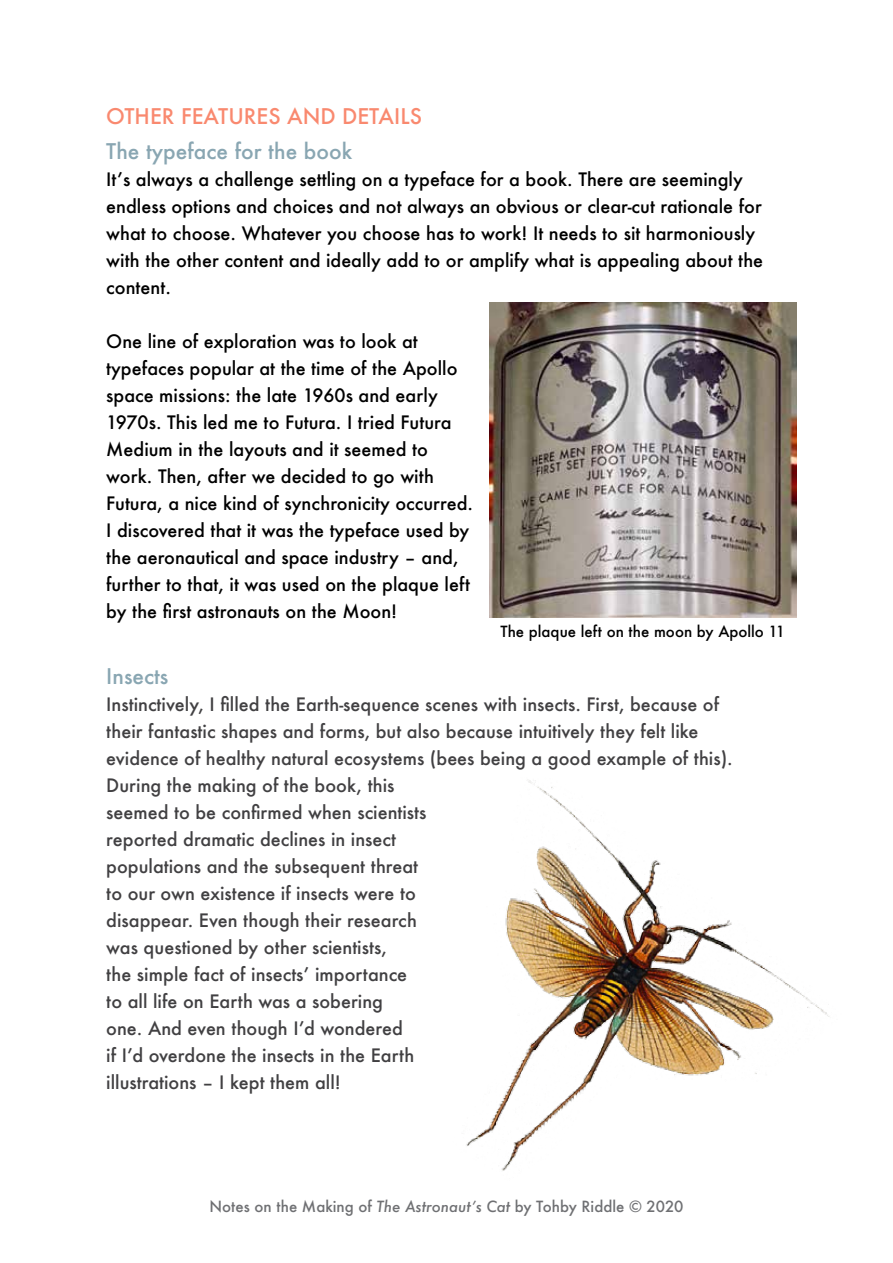
<style>
.page{position:relative;width:893px;height:1263px;background:#fff}
.page>*{position:absolute;margin:0;border:0;box-sizing:border-box;transform-origin:0 0}
.t1{font:500 21px "Futura";color:#89a6b2}
.t2{font:500 21px "Futura";color:#f9896f}
.t3{font:500 18px/27px "Futura";color:#000}
.t4{font:500 18px/27px "Futura";color:#414042}
.t5{font:500 15px "Futura";color:#6f7073}
.t6{font:500 15px "Futura";color:#000}
.s1{font-style:italic}
</style>
<div class="page">
<img style="left:466px;top:780px;width:364px;height:391px">
<img style="left:489px;top:303px;width:307px;height:314px">
<p class="t2" style="left:106px;top:102px;width:99px">Other Features</p>
<p class="t2" style="left:287px;top:102px;width:67px">an d Detai</p>
<p class="t2" style="left:400px;top:102px;width:19px">ls</p>
<p class="t1" style="left:106px;top:136px;width:247px">The typeface for the book</p>
<p class="t3" style="left:106px;top:165px;width:658px">It’s always a challenge settling on a typeface for a book. There are seemingly endless options and choices and not always an obvious or clear-cut rationale for what to choose. Whatever you choose has to work! It needs to sit harmoniously with the other content and ideally add to or amplify what is appealing about the content.</p>
<p class="t3" style="left:106px;top:327px;width:368px">One line of exploration was to look at typefaces popular at the time of the Apollo space missions: the late 1960s and early 1970s. This led me to Futura. I tried Futura Medium in the layouts and it seemed to work. Then, after we decided to go with Futura, a nice kind of synchronicity occurred.<br>I discovered that it was the typeface used by the aeronautical and space industry – and, further to that, it was used on the plaque left by the first astronauts on the Moon!</p>
<p class="t6" style="left:500px;top:621px;width:286px">The plaque left on the moon by Apollo 11</p>
<p class="t1" style="left:106px;top:662px;width:64px">Insects</p>
<p class="t4" style="left:106px;top:690px;width:628px">Instinctively, I filled the Earth-sequence scenes with insects. First, because of their fantastic shapes and forms, but also because intuitively they felt like evidence of healthy natural ecosystems (bees being a good example of this).<br>During the making of the book, this<br>seemed to be confirmed when scientists<br>reported dramatic declines in insect<br>populations and the subsequent threat<br>to our own existence if insects were to<br>disappear. Even though their research<br>was questioned by other scientists,<br>the simple fact of insects’ importance<br>to all life on Earth was a sobering<br>one. And even though I’d wondered<br>if I’d overdone the insects in the Earth<br>illustrations – I kept them all!</p>
<p class="t5" style="left:209px;top:1196px;width:476px">Notes on the Making of <span class="s1">The Astronaut’s Cat</span> by Tohby Riddle © 2020</p>
</div>
